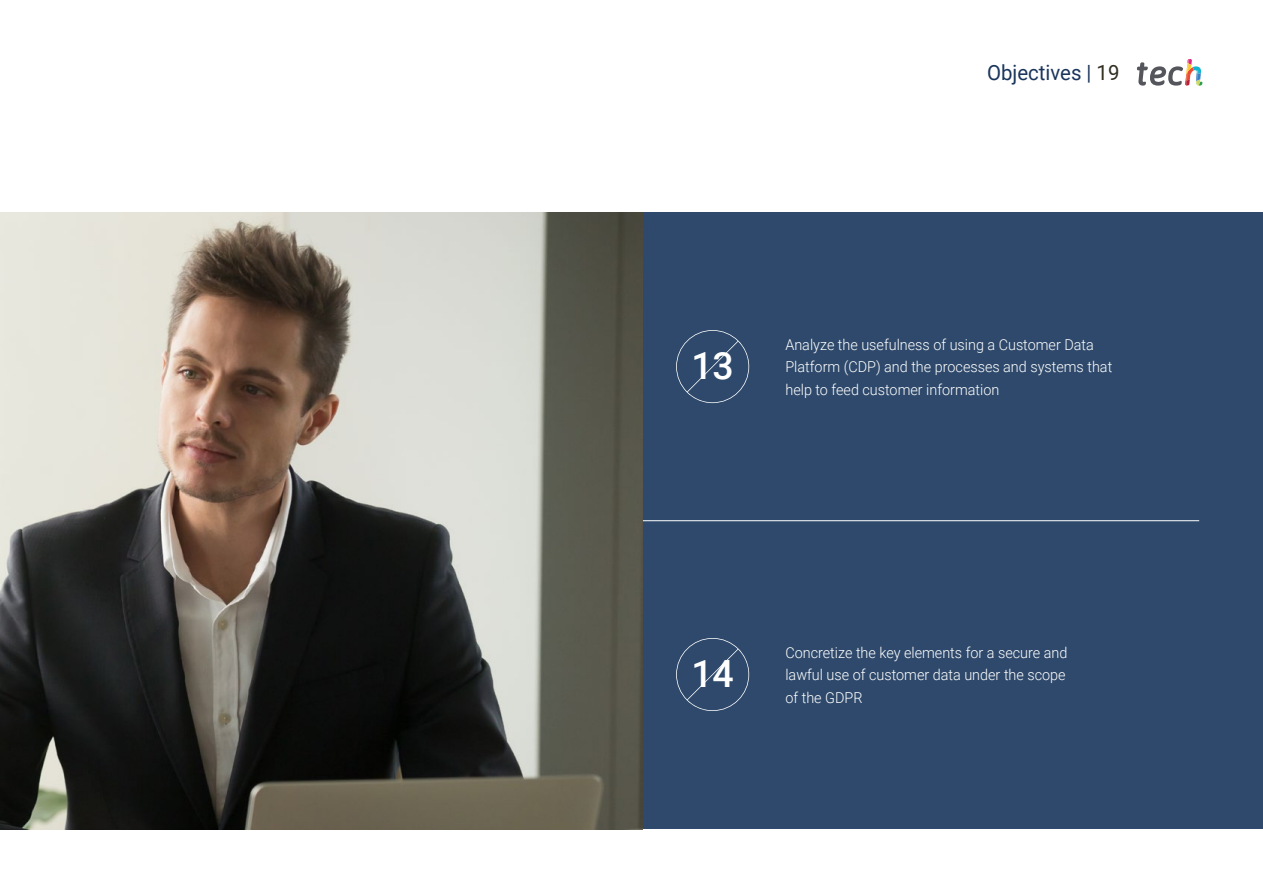
<style>
.page{position:relative;width:1263px;height:893px;background:#fff}
.page>*{position:absolute;margin:0;border:0;box-sizing:border-box;transform-origin:0 0}
.t1{font:500 37.5px "Roboto";color:#fff}
.t2{font:21px "Roboto";color:#1a355c}
.t3{font:300 15px/22.5px "Roboto";color:#fff;scale:.96 1}
.s1{color:#312e20}
</style>
<div class="page">
<svg style="left:1137px;top:59px;width:65px;height:27px"></svg>
<div style="left:642px;top:213px;width:621px;height:616px;background:#2e496b"></div>
<svg style="left:676px;top:330px;width:73px;height:73px"></svg>
<svg style="left:676px;top:638px;width:73px;height:73px"></svg>
<hr style="left:0;top:520px;width:1199px;height:1px;background:#fff">
<img style="left:0;top:213px;width:642px;height:616px">
<h2 class="t2" style="left:987px;top:57px;width:134px">Objectives | <span class="s1">19</span></h2>
<h1 class="t1" style="left:691px;top:340px;width:44px">13</h1>
<p class="t3" style="left:785px;top:333px;width:342px">Analyze the usefulness of using a Customer Data<br>Platform (CDP) and the processes and systems that help to feed customer information</p>
<h1 class="t1" style="left:691px;top:648px;width:44px">14</h1>
<p class="t3" style="left:785px;top:640px;width:295px">Concretize the key elements for a secure and lawful use of customer data under the scope of the GDPR</p>
</div>
